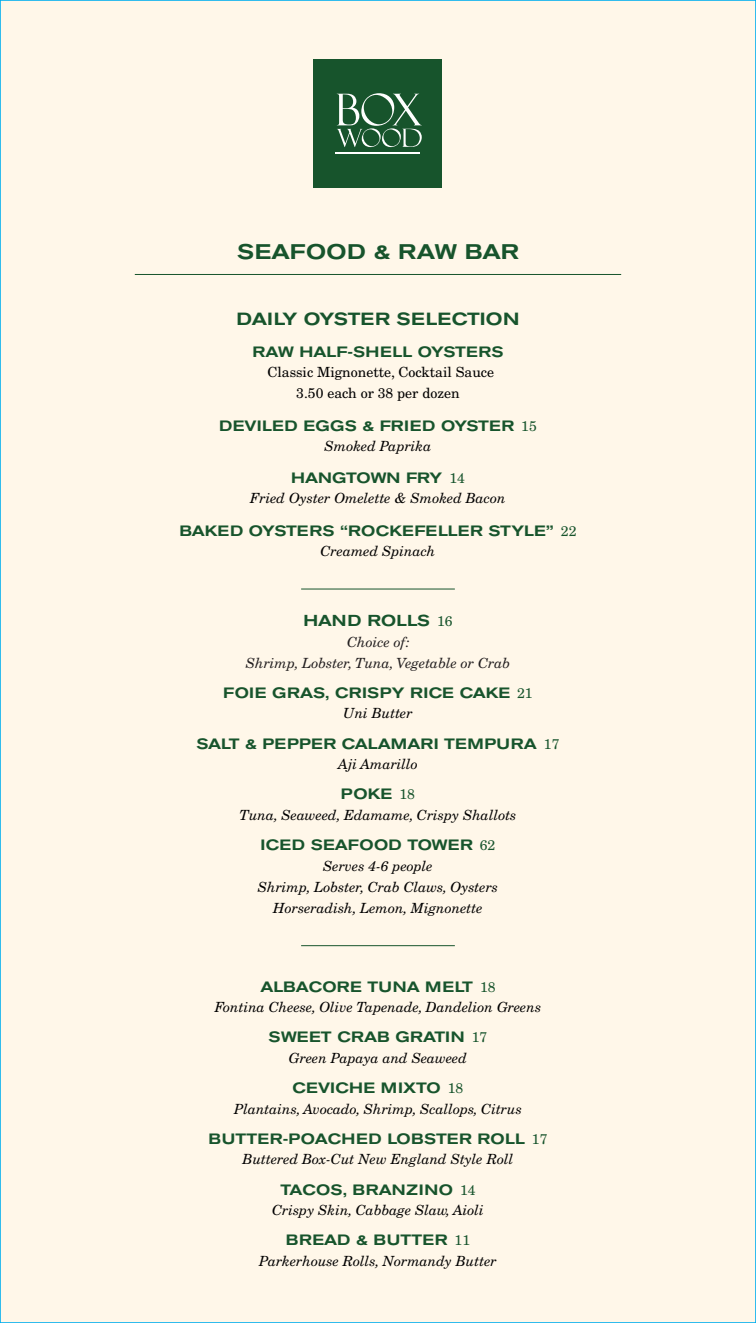
<style>
.page{position:relative;width:756px;height:1323px;background:#fff7e9}
.page>*{position:absolute;margin:0;border:0;box-sizing:border-box;transform-origin:0 0}
.Table_Paragraph{font:500 expanded 21px "Akzidenz Grotesk BE";letter-spacing:.01em;color:#17542c}
.subheads_no_rule{font:500 expanded 17.5px "Akzidenz Grotesk BE";color:#17542c}
.subheads_rule_above{font:500 expanded 15.75px "Akzidenz Grotesk BE";color:#17542c}
.items{font:500 expanded 14.88px "Akzidenz Grotesk BE";letter-spacing:.02em;color:#17542c}
.items-2{font:500 expanded 14.88px "Akzidenz Grotesk BE";color:#17542c}
.items-3{font:italic 14px/21px "New Century Schlbk";color:#000;text-align:center}
.items-4{font:14px/21px "New Century Schlbk";color:#000;text-align:center}
.descriptions{font:italic 14px/21px "New Century Schlbk";color:#231f20;text-align:center}
.s1{font-family:"New Century Schlbk";font-weight:400;font-stretch:normal;font-size:14px}
</style>
<div class="page">
<div style="left:313px;top:59px;width:129px;height:129px;background:#17542c"></div>
<svg style="left:337px;top:93px;width:85px;height:54px"></svg>
<hr style="left:335px;top:153px;width:85px;height:1px;background:#fff">
<hr style="left:301px;top:589px;width:154px;height:1px;background:#17542c">
<hr style="left:301px;top:945px;width:154px;height:1px;background:#17542c">
<hr style="left:135px;top:274px;width:486px;height:1px;background:#17542c">
<p class="Table_Paragraph" style="left:237px;top:239px;width:283px">SEAFOOD &amp; RAW BAR</p>
<p class="subheads_no_rule" style="left:236px;top:308px;width:285px">DAILY OYSTER SELECTION</p>
<p class="items-2" style="left:252px;top:343px;width:253px">RAW HALF-SHELL OYSTERS</p>
<p class="items-4" style="left:267px;top:362px;width:228px">Classic Mignonette, Cocktail Sauce<br>3.50 each or 38 per dozen</p>
<p class="items" style="left:219px;top:416px;width:319px">DEVILED EGGS &amp; FRIED OYSTER <span class="s1">15</span></p>
<p class="items-3" style="left:325px;top:435px;width:108px">Smoked Paprika</p>
<p class="items-2" style="left:291px;top:469px;width:175px">HANGTOWN FRY <span class="s1">14</span></p>
<p class="items-3" style="left:250px;top:488px;width:257px">Fried Oyster Omelette &amp; Smoked Bacon</p>
<p class="items" style="left:179px;top:521px;width:399px">BAKED OYSTERS “ROCKEFELLER STYLE” <span class="s1">22</span></p>
<p class="items-3" style="left:321px;top:540px;width:116px">Creamed Spinach</p>
<p class="subheads_rule_above" style="left:303px;top:611px;width:151px">HAND ROLLS <span class="s1">16</span></p>
<p class="descriptions" style="left:246px;top:632px;width:266px">Choice of:<br>Shrimp, Lobster, Tuna, Vegetable or Crab</p>
<p class="items" style="left:223px;top:684px;width:311px">FOIE GRAS, CRISPY RICE CAKE <span class="s1">21</span></p>
<p class="items-3" style="left:343px;top:703px;width:71px">Uni Butter</p>
<p class="items" style="left:197px;top:734px;width:364px">SALT &amp; PEPPER CALAMARI TEMPURA <span class="s1">17</span></p>
<p class="items-3" style="left:338px;top:753px;width:81px">Aji Amarillo</p>
<p class="items" style="left:341px;top:785px;width:76px">POKE <span class="s1">18</span></p>
<p class="items-3" style="left:240px;top:804px;width:278px">Tuna, Seaweed, Edamame, Crispy Shallots</p>
<p class="items" style="left:261px;top:836px;width:236px">ICED SEAFOOD TOWER <span class="s1">62</span></p>
<p class="items-3" style="left:258px;top:855px;width:242px">Serves 4-6 people<br>Shrimp, Lobster, Crab Claws, Oysters<br>Horseradish, Lemon, Mignonette</p>
<p class="items-2" style="left:260px;top:977px;width:237px">ALBACORE TUNA MELT <span class="s1">18</span></p>
<p class="items-3" style="left:215px;top:996px;width:328px">Fontina Cheese, Olive Tapenade, Dandelion Greens</p>
<p class="items" style="left:269px;top:1028px;width:220px">SWEET CRAB GRATIN <span class="s1">17</span></p>
<p class="items-3" style="left:289px;top:1047px;width:180px">Green Papaya and Seaweed</p>
<p class="items" style="left:293px;top:1079px;width:172px">CEVICHE MIXTO <span class="s1">18</span></p>
<p class="items-3" style="left:234px;top:1098px;width:289px">Plantains, Avocado, Shrimp, Scallops, Citrus</p>
<p class="items" style="left:208px;top:1130px;width:341px">BUTTER-POACHED LOBSTER ROLL <span class="s1">17</span></p>
<p class="items-3" style="left:243px;top:1149px;width:272px">Buttered Box-Cut New England Style Roll</p>
<p class="items" style="left:280px;top:1180px;width:197px">TACOS, BRANZINO <span class="s1">14</span></p>
<p class="items-3" style="left:272px;top:1199px;width:213px">Crispy Skin, Cabbage Slaw, Aioli</p>
<p class="items" style="left:286px;top:1231px;width:186px">BREAD &amp; BUTTER <span class="s1">11</span></p>
<p class="items-3" style="left:259px;top:1250px;width:239px">Parkerhouse Rolls, Normandy Butter</p>
</div>
